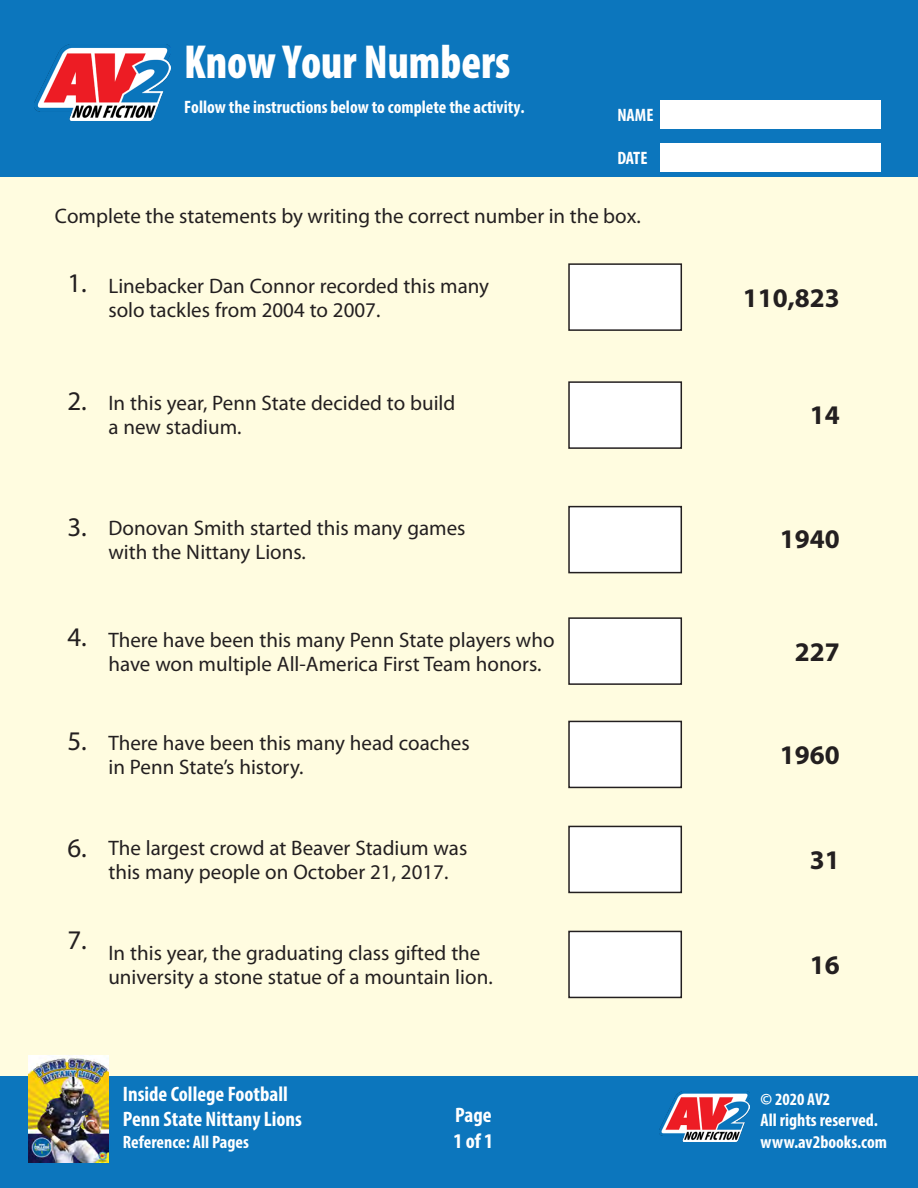
<style>
.page{position:relative;width:918px;height:1188px;background:#fff}
.page>*{position:absolute;margin:0;border:0;box-sizing:border-box;transform-origin:0 0}
.head{font:900 condensed 48px "Myriad Pro";color:#fff;scale:.93 1}
.t1{font:700 27px "Myriad Pro";color:#231f20}
.t2{font:27px "Myriad Pro";color:#231f20}
.Chart_Bullet{font:21px/24px "Myriad Pro";color:#231f20}
.Question_no_drop{font:21px "Myriad Pro";color:#231f20}
.t3{font:700 condensed 21px/25.2px "Myriad Pro";color:#fff}
.description{font:700 condensed 18px/21.6px "Myriad Pro";color:#fff}
.t4{font:700 condensed 17.25px "Myriad Pro";color:#fff}
</style>
<div class="page">
<div style="left:0;top:156px;width:918px;height:935px;background:#fffce0"></div>
<div style="left:0;top:0;width:918px;height:177px;background:#0c76bd"></div>
<div style="left:660px;top:100px;width:220px;height:29px;background:#fff"></div>
<div style="left:660px;top:143px;width:220px;height:29px;background:#fff"></div>
<div style="left:0;top:1076px;width:918px;height:112px;background:#0c76bd"></div>
<img style="left:29px;top:1056px;width:80px;height:106px">
<div style="left:569px;top:931px;width:112px;height:66px;background:#fff"></div>
<div style="left:568px;top:931px;width:114px;height:67px;border:2px solid #231f20"></div>
<div style="left:569px;top:826px;width:112px;height:66px;background:#fff"></div>
<div style="left:568px;top:826px;width:114px;height:67px;border:2px solid #231f20"></div>
<div style="left:569px;top:721px;width:112px;height:66px;background:#fff"></div>
<div style="left:568px;top:721px;width:114px;height:67px;border:2px solid #231f20"></div>
<div style="left:569px;top:618px;width:112px;height:66px;background:#fff"></div>
<div style="left:568px;top:617px;width:114px;height:68px;border:2px solid #231f20"></div>
<div style="left:569px;top:507px;width:112px;height:66px;background:#fff"></div>
<div style="left:568px;top:506px;width:114px;height:67px;border:2px solid #231f20"></div>
<div style="left:569px;top:382px;width:112px;height:66px;background:#fff"></div>
<div style="left:568px;top:381px;width:114px;height:68px;border:2px solid #231f20"></div>
<div style="left:569px;top:264px;width:112px;height:66px;background:#fff"></div>
<div style="left:568px;top:263px;width:114px;height:68px;border:2px solid #231f20"></div>
<img style="left:34px;top:44px;width:136px;height:76px">
<img style="left:659px;top:1091px;width:90px;height:51px">
<p class="head" style="left:184px;top:31px;width:352px">Know Your Numbers</p>
<p class="description" style="left:184px;top:96px;width:342px">Follow the instructions below to complete the activity.</p>
<p class="description" style="left:617px;top:104px;width:38px">NAME</p>
<p class="description" style="left:617px;top:147px;width:32px">DATE</p>
<p class="Question_no_drop" style="left:55px;top:203px;width:587px">Complete the statements by writing the correct number in the box.</p>
<p class="t2" style="left:67px;top:267px;width:21px">1.</p>
<p class="Chart_Bullet" style="left:108px;top:274px;width:382px">Linebacker Dan Connor recorded this many solo tackles from 2004 to 2007.</p>
<p class="t2" style="left:67px;top:384px;width:21px">2.</p>
<p class="Chart_Bullet" style="left:108px;top:391px;width:348px">In this year, Penn State decided to build a new stadium.</p>
<p class="t2" style="left:67px;top:510px;width:21px">3.</p>
<p class="Chart_Bullet" style="left:108px;top:515px;width:359px">Donovan Smith started this many games with the Nittany Lions.</p>
<p class="t2" style="left:67px;top:621px;width:21px">4.</p>
<p class="Chart_Bullet" style="left:108px;top:628px;width:448px">There have been this many Penn State players who have won multiple All-America First Team honors.</p>
<p class="t2" style="left:67px;top:724px;width:21px">5.</p>
<p class="Chart_Bullet" style="left:108px;top:731px;width:363px">There have been this many head coaches in Penn State’s history.</p>
<p class="t2" style="left:67px;top:832px;width:21px">6.</p>
<p class="t2" style="left:67px;top:923px;width:21px">7.</p>
<p class="Chart_Bullet" style="left:108px;top:836px;width:360px">The largest crowd at Beaver Stadium was this many people on October 21, 2017.</p>
<p class="Chart_Bullet" style="left:108px;top:941px;width:386px">In this year, the graduating class gifted the university a stone statue of a mountain lion.</p>
<p class="t3" style="left:123px;top:1081px;width:181px">Inside College Football<br>Penn State Nittany Lions</p>
<p class="t3" style="left:455px;top:1102px;width:38px">Page</p>
<p class="description" style="left:123px;top:1130px;width:128px">Reference: All Pages</p>
<p class="t3" style="left:454px;top:1127px;width:41px">1 of 1</p>
<p class="t1" style="left:743px;top:280px;width:98px">110,823</p>
<p class="t1" style="left:810px;top:397px;width:31px">14</p>
<p class="t1" style="left:780px;top:522px;width:61px">1940</p>
<p class="t1" style="left:795px;top:634px;width:46px">227</p>
<p class="t1" style="left:780px;top:737px;width:61px">1960</p>
<p class="t1" style="left:810px;top:842px;width:31px">31</p>
<p class="t1" style="left:810px;top:947px;width:31px">16</p>
<p class="t4" style="left:761px;top:1088px;width:71px">© 2020 AV2</p>
<p class="description" style="left:761px;top:1109px;width:128px">All rights reserved. www.av2books.com</p>
</div>
